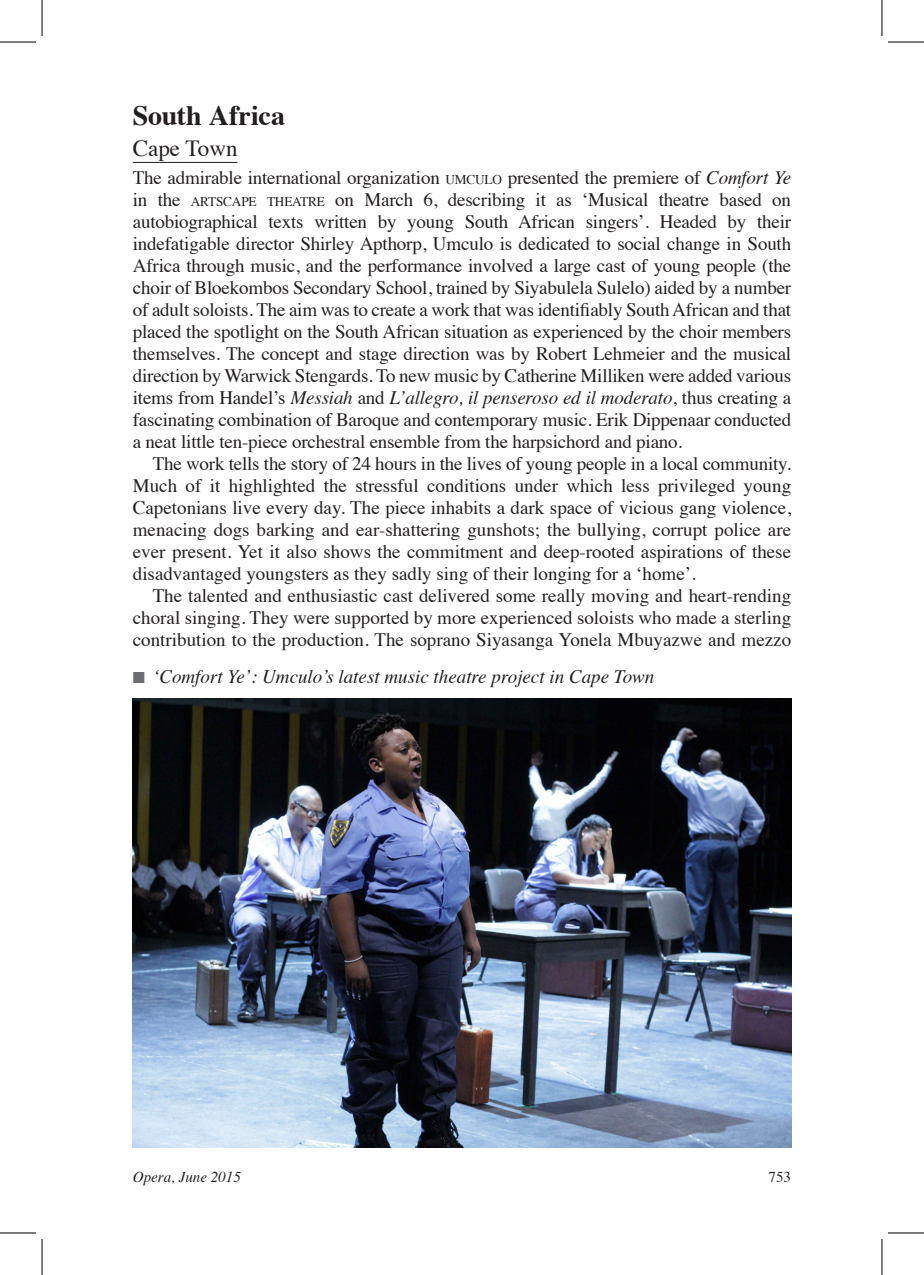
<style>
.page{position:relative;width:924px;height:1275px;background:#fff}
.page>*{position:absolute;margin:0;border:0;box-sizing:border-box;transform-origin:0 0}
._1_review_head_-_cou{font:700 28px "Times";letter-spacing:-.005em;color:#231f20}
._1_review_head_-_cit{font:23px "Times";color:#231f20}
._1_first_para_review{font:19px/22px "Times";letter-spacing:-.01em;color:#231f20;text-align:justify}
._1_body_text{font:19px/22px "Times";color:#231f20;text-align:justify}
.t1{font:italic 19px "Times";color:#231f20}
.t2{font:italic 15px "Times";color:#231f20}
.t3{font:15px "Times";color:#231f20}
.s1{font-size:13.4px}
.s2{font-style:italic}
.s3{color:#6c6d70}
</style>
<div class="page">
<hr style="left:133px;top:162px;width:104px;height:1px;background:#231f20">
<img style="left:133px;top:698px;width:657px;height:450px">
<hr style="left:0;top:42px;width:36px;height:1px;background:#000">
<hr style="left:887px;top:42px;width:36px;height:1px;background:#000">
<hr style="left:0;top:1232px;width:36px;height:1px;background:#000">
<hr style="left:887px;top:1232px;width:36px;height:1px;background:#000">
<hr style="left:42px;top:0;width:1px;height:36px;background:#000">
<hr style="left:42px;top:1239px;width:1px;height:36px;background:#000">
<hr style="left:881px;top:0;width:1px;height:36px;background:#000">
<hr style="left:881px;top:1239px;width:1px;height:36px;background:#000">
<p class="_1_review_head_-_cou" style="left:133px;top:89px;width:154px">South Africa</p>
<p class="_1_review_head_-_cit" style="left:133px;top:127px;width:106px">Cape Town</p>
<p class="_1_first_para_review" style="left:133px;top:165px;width:659px">The admirable international organization <span class="s1">UMCULO</span> presented the premiere of <span class="s2">Comfort Ye </span>in the <span class="s1">ARTSCAPE THEATRE</span> on March 6, describing it as ‘Musical theatre based on autobiographical texts written by young South African singers’. Headed by their indefatigable director Shirley Apthorp, Umculo is dedicated to social change in South Africa through music, and the performance involved a large cast of young people (the choir of Bloekombos Secondary School, trained by Siyabulela Sulelo) aided by a number of adult soloists. The aim was to create a work that was identifiably South African and that placed the spotlight on the South African situation as experienced by the choir members themselves. The concept and stage direction was by Robert Lehmeier and the musical direction by Warwick Stengards. To new music by Catherine Milliken were added various items from Handel’s <span class="s2">Messiah</span> and <span class="s2">L’allegro, il penseroso ed il moderato</span>, thus creating a fascinating combination of Baroque and contemporary music. Erik Dippenaar conducted a neat little ten-piece orchestral ensemble from the harpsichord and piano.</p>
<p class="_1_body_text" style="left:133px;top:451px;width:659px;text-indent:20px">The work tells the story of 24 hours in the lives of young people in a local community.<br>Much of it highlighted the stressful conditions under which less privileged young Capetonians live every day. The piece inhabits a dark space of vicious gang violence, menacing dogs barking and ear-shattering gunshots; the bullying, corrupt police are ever present. Yet it also shows the commitment and deep-rooted aspirations of these disadvantaged youngsters as they sadly sing of their longing for a ‘home’.</p>
<p class="_1_body_text" style="left:133px;top:583px;width:659px;text-indent:20px">The talented and enthusiastic cast delivered some really moving and heart-rending choral singing. They were supported by more experienced soloists who made a sterling contribution to the production. The soprano Siyasanga Yonela Mbuyazwe and mezzo</p>
<p class="t1" style="left:133px;top:660px;width:523px"><span class="s3">■</span> ‘Comfort Ye’: Umculo’s latest music theatre project in Cape Town</p>
<p class="t2" style="left:133px;top:1163px;width:109px">Opera, June 2015</p>
<p class="t3" style="left:768px;top:1162px;width:24px">753</p>
</div>
